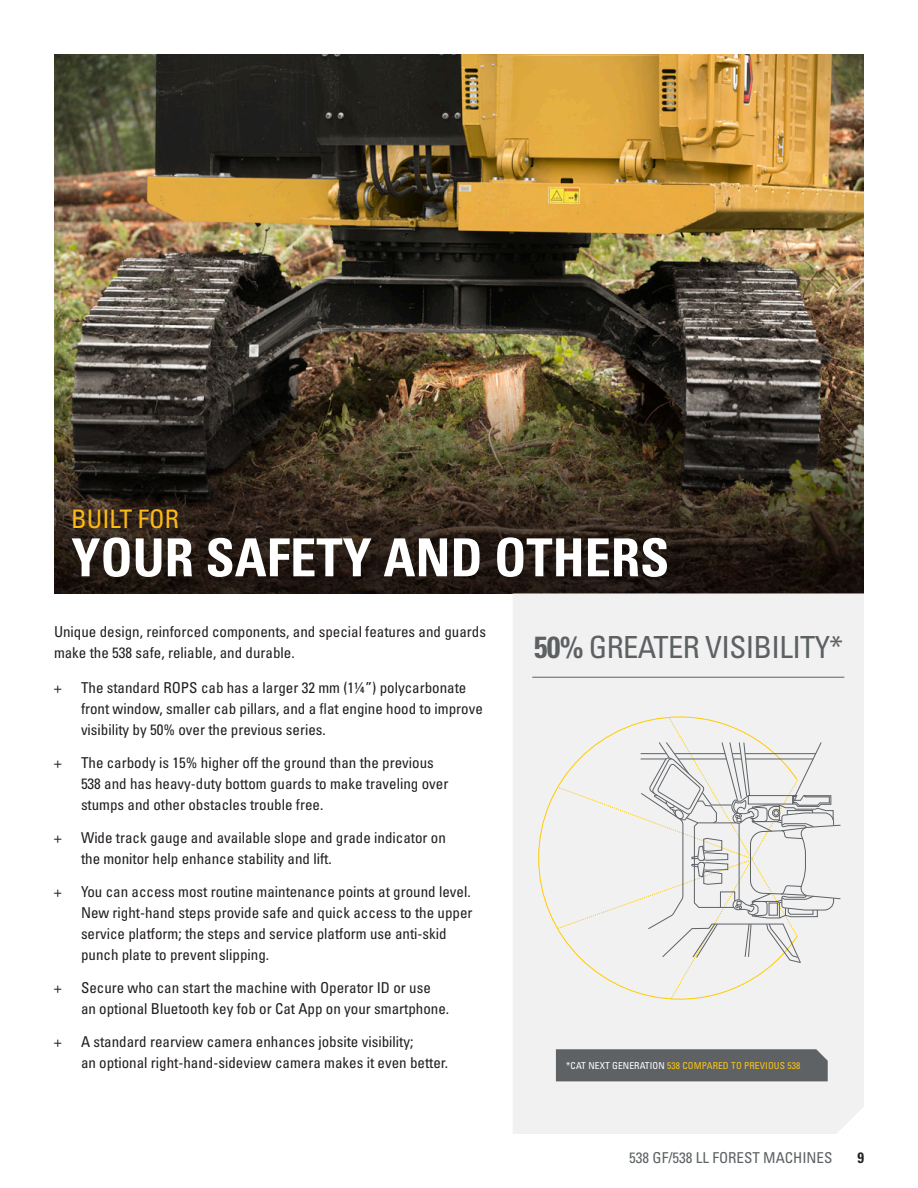
<style>
.page{position:relative;width:918px;height:1188px;background:#fff}
.page>*{position:absolute;margin:0;border:0;box-sizing:border-box;transform-origin:0 0}
.t1{font:52.5px "Univers LTCYR 67 Bold Cond";color:#fff}
.t2{font:condensed 30.45px "Univers LTCYR 57";letter-spacing:-.02em;color:#5d6163}
.t3{font:condensed 25.5px "Univers LTCYR 57";color:#fcba13}
.t4{font:condensed 15px/21px "Univers LTCYR 57";color:#231f20}
.t5{font:condensed 15px "Univers LTCYR 57";color:#5d6163}
.t6{font:15px "Univers LTCYR 67 Bold Cond";color:#231f20}
.t7{font:condensed 9.6px "Univers LTCYR 57";letter-spacing:.01em;color:#fec514}
.s1{font-family:"Univers LTCYR 67 Bold Cond";font-stretch:normal}
.s2{color:#fff}
</style>
<div class="page">
<img style="left:54px;top:54px;width:810px;height:540px">
<div style="left:513px;top:593px;width:351px;height:541px;background:#f1f1f1"></div>
<hr style="left:532px;top:677px;width:312px;height:1px;background:#5e6265">
<div style="left:538px;top:716px;width:19px;height:284px;background:#f1f1f1"></div>
<svg style="left:557px;top:716px;width:284px;height:284px"></svg>
<div style="left:556px;top:1049px;width:272px;height:32px;background:#5e6265"></div>
<h3 class="t3" style="left:71px;top:503px;width:109px">BUILT FOR</h3>
<h1 class="t1" style="left:71px;top:525px;width:599px">YOUR SAFETY AND OTHERS</h1>
<p class="t4" style="left:54px;top:621px;width:434px">Unique design, reinforced components, and special features and guards make the 538 safe, reliable, and durable.</p>
<p class="t4" style="left:54px;top:677px;width:9px">+</p>
<p class="t4" style="left:81px;top:677px;width:403px">The standard ROPS cab has a larger 32 mm (11/4”) polycarbonate front window, smaller cab pillars, and a flat engine hood to improve visibility by 50% over the previous series.</p>
<p class="t4" style="left:54px;top:752px;width:9px">+</p>
<p class="t4" style="left:81px;top:752px;width:369px">The carbody is 15% higher off the ground than the previous<br>538 and has heavy-duty bottom guards to make traveling over stumps and other obstacles trouble free.</p>
<p class="t4" style="left:54px;top:827px;width:9px">+</p>
<p class="t4" style="left:81px;top:827px;width:366px">Wide track gauge and available slope and grade indicator on the monitor help enhance stability and lift.</p>
<p class="t4" style="left:54px;top:881px;width:9px">+</p>
<p class="t4" style="left:81px;top:881px;width:393px">You can access most routine maintenance points at ground level.<br>New right-hand steps provide safe and quick access to the upper service platform; the steps and service platform use anti-skid punch plate to prevent slipping.</p>
<p class="t4" style="left:54px;top:977px;width:9px">+</p>
<p class="t4" style="left:81px;top:977px;width:370px">Secure who can start the machine with Operator ID or use an optional Bluetooth key fob or Cat App on your smartphone.</p>
<p class="t4" style="left:54px;top:1031px;width:9px">+</p>
<p class="t4" style="left:81px;top:1031px;width:369px">A standard rearview camera enhances jobsite visibility;<br>an optional right-hand-sideview camera makes it even better.</p>
<h2 class="t2" style="left:534px;top:628px;width:311px"><span class="s1">50%</span> GREATER VISIBILITY*</h2>
<p class="t7" style="left:566px;top:1059px;width:236px"><span class="s2">*CAT NEXT GENERATION</span> 538 COMPARED TO PREVIOUS 538</p>
<p class="t5" style="left:629px;top:1148px;width:205px">538 GF/538 LL FOREST MACHINES</p>
<p class="t6" style="left:857px;top:1148px;width:8px">9</p>
</div>
